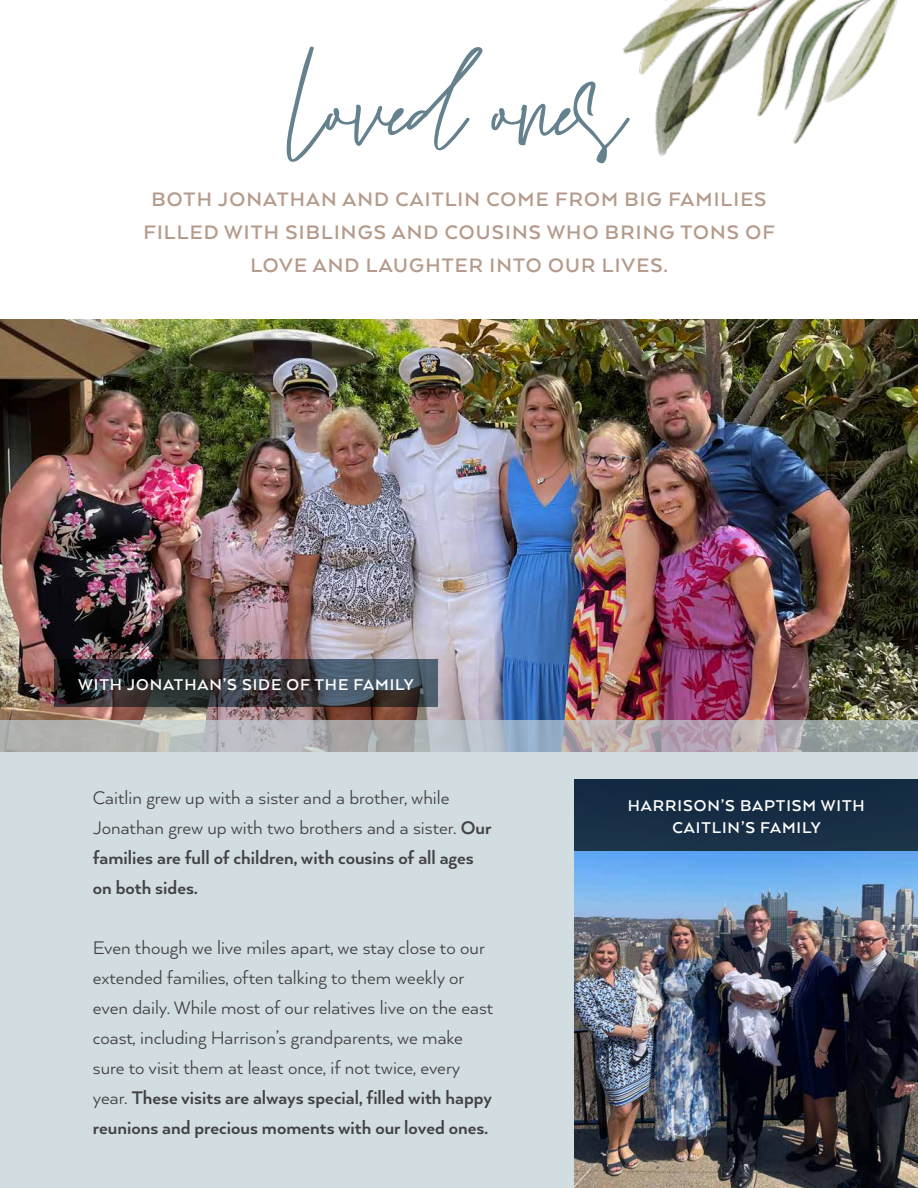
<style>
.page{position:relative;width:918px;height:1188px;background:#fff}
.page>*{position:absolute;margin:0;border:0;box-sizing:border-box;transform-origin:0 0}
.t1{font:215.25px "Sun Catcher";color:#64818d}
.t2{font:700 22.5px/33px "Arquitecta";letter-spacing:.05em;color:#b59b8b;text-align:center}
.t3{font:21px/30px "Arquitecta";color:#414042}
.t4{font:700 18px/21.6px "Arquitecta";letter-spacing:.05em;color:#fff;text-align:center}
.s1{font-weight:700}
</style>
<div class="page">
<img style="left:0;top:320px;width:918px;height:400px">
<svg style="left:0;top:720px;width:918px;height:468px;background:#ced8dd"></svg>
<img style="left:622px;top:0;width:275px;height:156px">
<img style="left:575px;top:851px;width:343px;height:337px">
<svg style="left:54px;top:659px;width:383px;height:48px;background:#35393f"></svg>
<div style="left:575px;top:780px;width:343px;height:71px;background:#172d44"></div>
<h1 class="t1" style="left:291px;top:4px;width:337px">loved ones</h1>
<p class="t2" style="left:143px;top:182px;width:633px">BOTH JONATHAN AND CAITLIN COME FROM BIG FAMILIES<br>FILLED WITH SIBLINGS AND COUSINS WHO BRING TONS OF<br>LOVE AND LAUGHTER INTO OUR LIVES.</p>
<p class="t4" style="left:78px;top:673px;width:337px">WITH JONATHAN’S SIDE OF THE FAMILY</p>
<p class="t3" style="left:93px;top:782px;width:400px">Caitlin grew up with a sister and a brother, while Jonathan grew up with two brothers and a sister. <span class="s1">Our families are full of children, with cousins of all ages on both sides.</span></p>
<p class="t3" style="left:93px;top:932px;width:402px">Even though we live miles apart, we stay close to our extended families, often talking to them weekly or even daily. While most of our relatives live on the east coast, including Harrison’s grandparents, we make sure to visit them at least once, if not twice, every year. <span class="s1">These visits are always special, filled with happy reunions and precious moments with our loved ones.</span></p>
<p class="t4" style="left:628px;top:794px;width:238px">HARRISON’S BAPTISM WITH<br>CAITLIN’S FAMILY</p>
</div>
